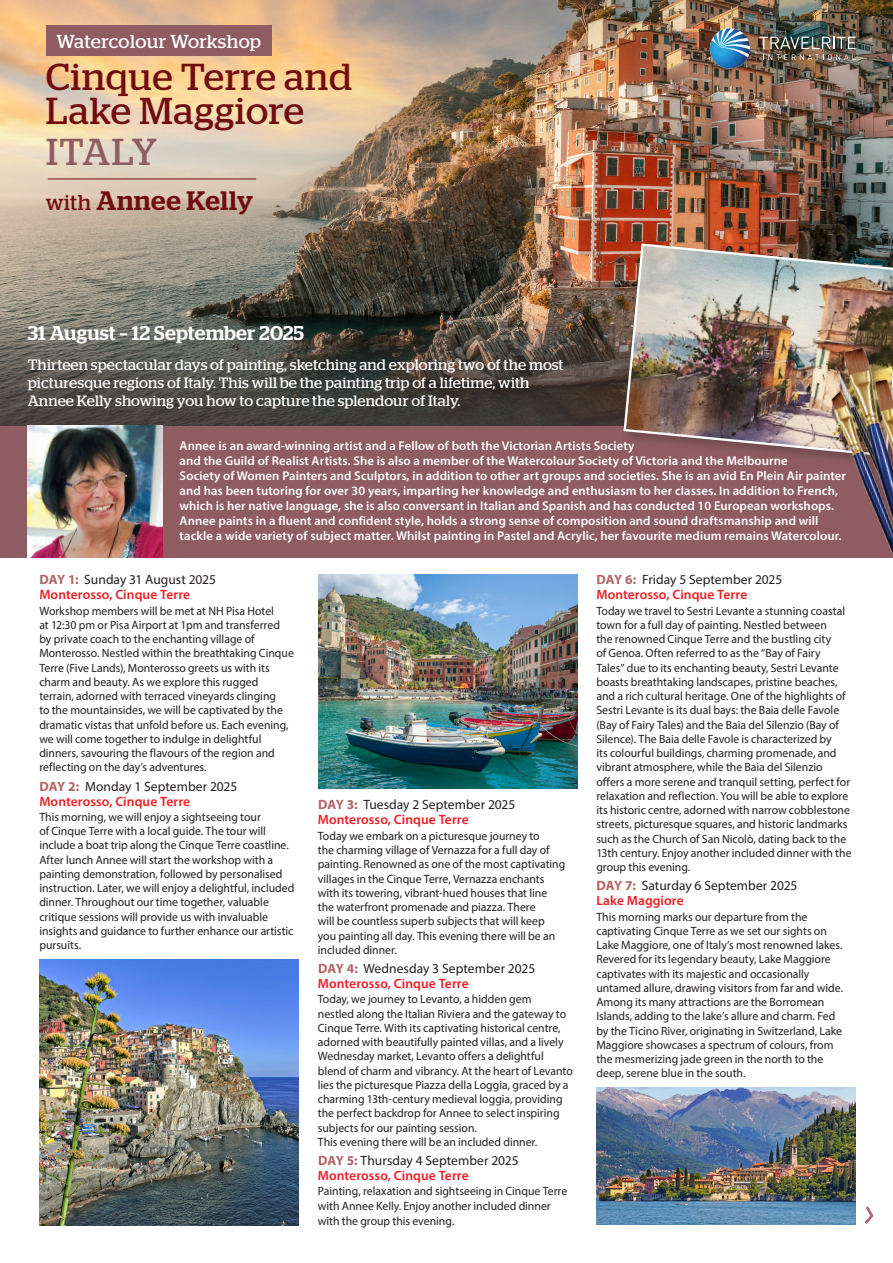
<style>
.page{position:relative;width:893px;height:1263px;background:#fff}
.page>*{position:absolute;margin:0;border:0;box-sizing:border-box;transform-origin:0 0}
.day_date{font:37.5px/34.5px "Stag";letter-spacing:.025em;color:#720d0f}
.day_date-2{font:37.5px "Stag";letter-spacing:.005em;color:#8f5d61}
.day_date-3{font:500 26.7px "Stag";letter-spacing:.025em;color:#720d0f}
.body{font:500 19.95px "Stag";letter-spacing:.01em;color:#fff}
.day_date-4{font:18.75px "Stag";letter-spacing:.015em;color:#fff}
.body-2{font:15px/18px "Stag";letter-spacing:.01em;color:#fff}
.body-3{font:13.5px "Myriad Pro";letter-spacing:.005em;color:#231f20}
.body-4{font:600 13.5px "Myriad Pro";letter-spacing:.005em;color:#ee1d23}
.body-5{font:600 12.75px/15px "Myriad Pro";letter-spacing:.005em;color:#fff}
.body-6{font:12px/14.2px "Myriad Pro";color:#231f20}
.s1{font-weight:400;font-size:21.45px}
.s2{font-weight:700;color:#b16564}
</style>
<div class="page">
<div style="left:0;top:426px;width:893px;height:131px;background:#8f5d61"></div>
<img style="left:0;top:0;width:893px;height:426px">
<div style="left:621px;top:241px;width:272px;height:229px;background:#8f5d61"></div>
<img style="left:622px;top:242px;width:271px;height:215px">
<img style="left:707px;top:26px;width:46px;height:45px">
<img style="left:759px;top:37px;width:97px;height:23px">
<img style="left:816px;top:338px;width:77px;height:220px">
<img style="left:40px;top:960px;width:259px;height:265px">
<img style="left:318px;top:574px;width:259px;height:215px">
<img style="left:596px;top:1087px;width:259px;height:138px">
<div style="left:46px;top:26px;width:226px;height:30px;background:#8f5d61"></div>
<img style="left:27px;top:426px;width:135px;height:131px">
<hr style="left:48px;top:179px;width:208px;height:1px;background:#720d0f">
<svg style="left:865px;top:1206px;width:9px;height:18px"></svg>
<p class="day_date-4" style="left:56px;top:31px;width:206px">Watercolour Workshop</p>
<p class="day_date" style="left:46px;top:59px;width:308px">Cinque Terre and<br>Lake Maggiore</p>
<p class="day_date-2" style="left:46px;top:130px;width:112px">ITALY</p>
<p class="day_date-3" style="left:46px;top:184px;width:209px"><span class="s1">with</span> Annee Kelly</p>
<p class="body" style="left:28px;top:321px;width:278px">31 August – 12 September 2025</p>
<p class="body-2" style="left:28px;top:355px;width:537px">Thirteen spectacular days of painting, sketching and exploring two of the most picturesque regions of Italy. This will be the painting trip of a lifetime, with<br>Annee Kelly showing you how to capture the splendour of Italy.</p>
<p class="body-5" style="left:180px;top:438px;width:668px">Annee is an award-winning artist and a Fellow of both the Victorian Artists Society<br>and the Guild of Realist Artists. She is also a member of the Watercolour Society of Victoria and the Melbourne<br>Society of Women Painters and Sculptors, in addition to other art groups and societies. She is an avid En Plein Air painter and has been tutoring for over 30 years, imparting her knowledge and enthusiasm to her classes. In addition to French, which is her native language, she is also conversant in Italian and Spanish and has conducted 10 European workshops.<br>Annee paints in a fluent and confident style, holds a strong sense of composition and sound draftsmanship and will tackle a wide variety of subject matter. Whilst painting in Pastel and Acrylic, her favourite medium remains Watercolour.</p>
<p class="body-3" style="left:39px;top:571px;width:178px"><span class="s2">DAY 1:</span> Sunday 31 August 2025</p>
<p class="body-4" style="left:39px;top:586px;width:152px">Monterosso, Cinque Terre</p>
<p class="body-6" style="left:39px;top:603px;width:256px">Workshop members will be met at NH Pisa Hotel<br>at 12:30 pm or Pisa Airport at 1pm and transferred by private coach to the enchanting village of Monterosso. Nestled within the breathtaking Cinque Terre (Five Lands), Monterosso greets us with its charm and beauty. As we explore this rugged terrain, adorned with terraced vineyards clinging<br>to the mountainsides, we will be captivated by the dramatic vistas that unfold before us. Each evening, we will come together to indulge in delightful dinners, savouring the flavours of the region and reflecting on the day’s adventures.</p>
<p class="body-3" style="left:39px;top:778px;width:199px"><span class="s2">DAY 2:</span> Monday 1 September 2025</p>
<p class="body-4" style="left:39px;top:792px;width:152px">Monterosso, Cinque Terre</p>
<p class="body-6" style="left:39px;top:809px;width:257px">This morning, we will enjoy a sightseeing tour<br>of Cinque Terre with a local guide. The tour will include a boat trip along the Cinque Terre coastline.<br>After lunch Annee will start the workshop with a painting demonstration, followed by personalised instruction. Later, we will enjoy a delightful, included dinner. Throughout our time together, valuable critique sessions will provide us with invaluable insights and guidance to further enhance our artistic pursuits.</p>
<p class="body-3" style="left:318px;top:797px;width:199px"><span class="s2">DAY 3:</span> Tuesday 2 September 2025</p>
<p class="body-4" style="left:318px;top:811px;width:152px">Monterosso, Cinque Terre</p>
<p class="body-6" style="left:318px;top:828px;width:249px">Today we embark on a picturesque journey to<br>the charming village of Vernazza for a full day of painting. Renowned as one of the most captivating villages in the Cinque Terre, Vernazza enchants with its towering, vibrant-hued houses that line the waterfront promenade and piazza. There<br>will be countless superb subjects that will keep you painting all day. This evening there will be an included dinner.</p>
<p class="body-3" style="left:318px;top:960px;width:219px"><span class="s2">DAY 4:</span> Wednesday 3 September 2025</p>
<p class="body-4" style="left:318px;top:975px;width:152px">Monterosso, Cinque Terre</p>
<p class="body-6" style="left:318px;top:992px;width:256px">Today, we journey to Levanto, a hidden gem<br>nestled along the Italian Riviera and the gateway to Cinque Terre. With its captivating historical centre, adorned with beautifully painted villas, and a lively Wednesday market, Levanto offers a delightful blend of charm and vibrancy. At the heart of Levanto lies the picturesque Piazza della Loggia, graced by a charming 13th-century medieval loggia, providing the perfect backdrop for Annee to select inspiring subjects for our painting session.</p>
<p class="body-6" style="left:318px;top:1134px;width:221px">This evening there will be an included dinner.</p>
<p class="body-3" style="left:318px;top:1152px;width:202px"><span class="s2">DAY 5:</span> Thursday 4 September 2025</p>
<p class="body-4" style="left:318px;top:1167px;width:152px">Monterosso, Cinque Terre</p>
<p class="body-6" style="left:318px;top:1184px;width:251px">Painting, relaxation and sightseeing in Cinque Terre with Annee Kelly. Enjoy another included dinner with the group this evening.</p>
<p class="body-3" style="left:596px;top:571px;width:187px"><span class="s2">DAY 6:</span> Friday 5 September 2025</p>
<p class="body-4" style="left:596px;top:586px;width:152px">Monterosso, Cinque Terre</p>
<p class="body-6" style="left:596px;top:603px;width:257px">Today we travel to Sestri Levante a stunning coastal town for a full day of painting. Nestled between<br>the renowned Cinque Terre and the bustling city<br>of Genoa. Often referred to as the “Bay of Fairy Tales” due to its enchanting beauty, Sestri Levante boasts breathtaking landscapes, pristine beaches, and a rich cultural heritage. One of the highlights of Sestri Levante is its dual bays: the Baia delle Favole (Bay of Fairy Tales) and the Baia del Silenzio (Bay of Silence). The Baia delle Favole is characterized by<br>its colourful buildings, charming promenade, and vibrant atmosphere, while the Baia del Silenzio offers a more serene and tranquil setting, perfect for relaxation and reflection. You will be able to explore its historic centre, adorned with narrow cobblestone streets, picturesque squares, and historic landmarks such as the Church of San Nicolò, dating back to the 13th century. Enjoy another included dinner with the group this evening.</p>
<p class="body-3" style="left:596px;top:877px;width:203px"><span class="s2">DAY 7:</span> Saturday 6 September 2025</p>
<p class="body-4" style="left:596px;top:892px;width:89px">Lake Maggiore</p>
<p class="body-6" style="left:596px;top:909px;width:248px">This morning marks our departure from the captivating Cinque Terre as we set our sights on Lake Maggiore, one of Italy’s most renowned lakes.<br>Revered for its legendary beauty, Lake Maggiore captivates with its majestic and occasionally untamed allure, drawing visitors from far and wide.<br>Among its many attractions are the Borromean Islands, adding to the lake’s allure and charm. Fed by the Ticino River, originating in Switzerland, Lake Maggiore showcases a spectrum of colours, from the mesmerizing jade green in the north to the deep, serene blue in the south.</p>
</div>
